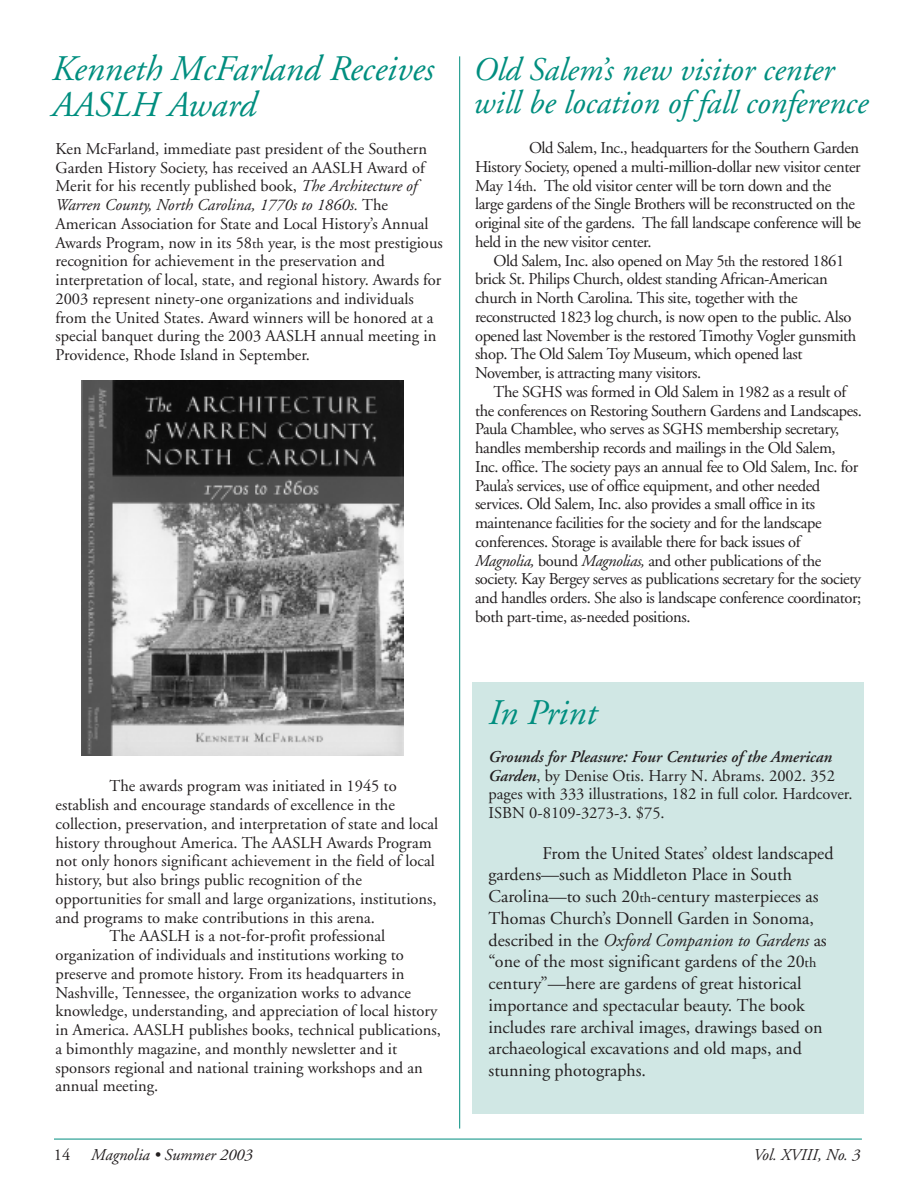
<style>
.page{position:relative;width:918px;height:1188px;background:#fff}
.page>*{position:absolute;margin:0;border:0;box-sizing:border-box;transform-origin:0 0}
.t1{font:italic 36px/36px "Adobe Garamond";color:#008e7f}
.t2{font:italic 33px/33px "Adobe Garamond";color:#008e7f}
.t3{font:18px/21.8px "Adobe Garamond";color:#231f20}
.t4{font:16.5px/18.8px "Adobe Garamond";letter-spacing:-.005em;color:#231f20}
.t5{font:16.5px/18.8px "Adobe Garamond";letter-spacing:-.025em;color:#231f20}
.t6{font:italic 16.5px "Adobe Garamond";color:#231f20}
.s1{font-style:italic}
.s2{font-size:14.25px}
.s3{font-weight:600;font-style:italic}
</style>
<div class="page">
<hr style="left:459px;top:56px;width:1px;height:1073px;background:#008e7f">
<hr style="left:54px;top:1139px;width:808px;height:1px;background:#008e7f">
<img style="left:82px;top:381px;width:322px;height:375px">
<div style="left:473px;top:682px;width:391px;height:432px;background:#d0e7e4"></div>
<h1 class="t1" style="left:52px;top:54px;width:384px">Kenneth McFarland Receives<br>AASLH Award</h1>
<p class="t4" style="left:55px;top:141px;width:389px">Ken McFarland, immediate past president of the Southern Garden History Society, has received an AASLH Award of Merit for his recently published book, <span class="s1">The Architecture of Warren County, North Carolina, 1770s to 1860s.</span> The American Association for State and Local History’s Annual Awards Program, now in its 58<span class="s2">th</span> year, is the most prestigious recognition for achievement in the preservation and interpretation of local, state, and regional history. Awards for 2003 represent ninety-one organizations and individuals from the United States. Award winners will be honored at a special banquet during the 2003 AASLH annual meeting in Providence, Rhode Island in September.</p>
<p class="t4" style="left:109px;top:778px;width:289px">The awards program was initiated in 1945 to</p>
<p class="t4" style="left:55px;top:797px;width:341px">establish and encourage standards of excellence in the</p>
<p class="t4" style="left:56px;top:816px;width:384px">collection, preservation, and interpretation of state and local</p>
<p class="t4" style="left:56px;top:834px;width:378px">history throughout America. The AASLH Awards Program</p>
<p class="t4" style="left:56px;top:853px;width:381px">not only honors significant achievement in the field of local</p>
<p class="t4" style="left:56px;top:872px;width:308px">history, but also brings public recognition of the</p>
<p class="t4" style="left:56px;top:891px;width:383px">opportunities for small and large organizations, institutions,</p>
<p class="t4" style="left:56px;top:909px;width:321px">and programs to make contributions in this arena.</p>
<p class="t4" style="left:109px;top:928px;width:277px">The AASLH is a not-for-profit professional</p>
<p class="t4" style="left:55px;top:947px;width:350px">organization of individuals and institutions working to</p>
<p class="t4" style="left:55px;top:966px;width:350px">preserve and promote history. From its headquarters in</p>
<p class="t4" style="left:55px;top:984px;width:357px">Nashville, Tennessee, the organization works to advance</p>
<p class="t4" style="left:55px;top:1003px;width:383px">knowledge, understanding, and appreciation of local history</p>
<p class="t4" style="left:55px;top:1022px;width:387px">in America. AASLH publishes books, technical publications,</p>
<p class="t4" style="left:55px;top:1041px;width:343px">a bimonthly magazine, and monthly newsletter and it</p>
<p class="t4" style="left:55px;top:1059px;width:369px">sponsors regional and national training workshops and an</p>
<p class="t4" style="left:55px;top:1078px;width:104px">annual meeting.</p>
<h2 class="t2" style="left:474px;top:57px;width:396px">Old Salem’s new visitor center will be location of fall conference</h2>
<p class="t5" style="left:475px;top:140px;width:388px;text-indent:54px">Old Salem, Inc., headquarters for the Southern Garden History Society, opened a multi-million-dollar new visitor center May 14<span class="s2">th</span>. The old visitor center will be torn down and the large gardens of the Single Brothers will be reconstructed on the original site of the gardens. The fall landscape conference will be held in the new visitor center.</p>
<p class="t5" style="left:475px;top:252px;width:383px;text-indent:19px">Old Salem, Inc. also opened on May 5<span class="s2">th</span> the restored 1861 brick St. Philips Church, oldest standing African-American church in North Carolina. This site, together with the reconstructed 1823 log church, is now open to the public. Also opened last November is the restored Timothy Vogler gunsmith shop. The Old Salem Toy Museum, which opened last November, is attracting many visitors.</p>
<p class="t5" style="left:475px;top:384px;width:388px;text-indent:19px">The SGHS was formed in Old Salem in 1982 as a result of the conferences on Restoring Southern Gardens and Landscapes.<br>Paula Chamblee, who serves as SGHS membership secretary, handles membership records and mailings in the Old Salem, Inc. office. The society pays an annual fee to Old Salem, Inc. for Paula’s services, use of office equipment, and other needed services. Old Salem, Inc. also provides a small office in its maintenance facilities for the society and for the landscape conferences. Storage is available there for back issues of <span class="s1">Magnolia,</span> bound <span class="s1">Magnolias,</span> and other publications of the society. Kay Bergey serves as publications secretary for the society and handles orders. She also is landscape conference coordinator; both part-time, as-needed positions.</p>
<h1 class="t1" style="left:489px;top:698px;width:109px">In Print</h1>
<p class="t4" style="left:489px;top:749px;width:365px"><span class="s3">Grounds for Pleasure: Four Centuries of the American Garden</span>, by Denise Otis. Harry N. Abrams. 2002. 352 pages with 333 illustrations, 182 in full color. Hardcover.<br>ISBN 0-8109-3273-3. $75.</p>
<p class="t3" style="left:489px;top:844px;width:346px;text-indent:54px">From the United States’ oldest landscaped gardens—such as Middleton Place in South Carolina—to such 20<span class="s2">th</span>-century masterpieces as Thomas Church’s Donnell Garden in Sonoma, described in the <span class="s1">Oxford Companion to Gardens</span> as “one of the most significant gardens of the 20<span class="s2">th </span>century”—here are gardens of great historical importance and spectacular beauty. The book includes rare archival images, drawings based on archaeological excavations and old maps, and stunning photographs.</p>
<p class="t4" style="left:54px;top:1146px;width:18px">14</p>
<p class="t6" style="left:91px;top:1148px;width:163px">Magnolia • Summer 2003</p>
<p class="t6" style="left:753px;top:1148px;width:109px">Vol. XVIII, No. 3</p>
</div>
